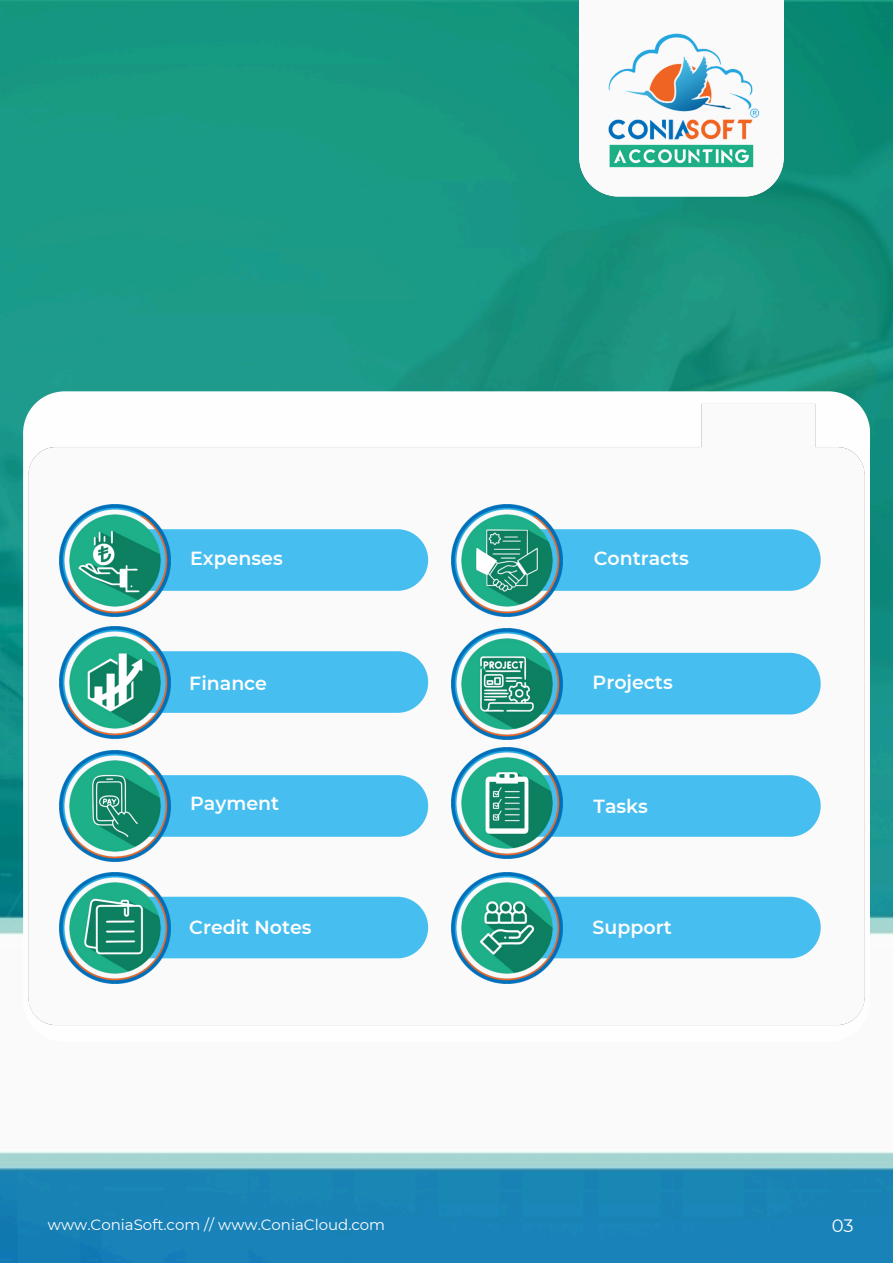
<style>
.page{position:relative;width:893px;height:1263px;background:#fff}
.page>*{position:absolute;margin:0;border:0;box-sizing:border-box;transform-origin:0 0}
.t1{font:600 18.98px "Montserrat";color:#fefefe}
.t2{font:17.92px "Montserrat";color:#fefefe}
.t3{font:15px "Montserrat";color:#fefefe}
</style>
<div class="page">
<img style="left:0;top:0;width:893px;height:1263px">
<svg style="left:23px;top:391px;width:846px;height:651px"></svg>
<img style="left:23px;top:399px;width:847px;height:632px">
<img style="left:60px;top:505px;width:111px;height:111px">
<img style="left:60px;top:627px;width:111px;height:111px">
<img style="left:60px;top:750px;width:111px;height:112px">
<img style="left:60px;top:872px;width:111px;height:111px">
<img style="left:451px;top:505px;width:112px;height:111px">
<img style="left:451px;top:628px;width:112px;height:112px">
<img style="left:451px;top:747px;width:112px;height:112px">
<img style="left:451px;top:872px;width:112px;height:111px">
<img style="left:579px;top:0;width:204px;height:196px">
<img style="left:531px;top:10px;width:305px;height:178px">
<p class="t1" style="left:190px;top:546px;width:94px">Expenses</p>
<h1 class="t1" style="left:594px;top:546px;width:97px">Contracts</h1>
<p class="t1" style="left:189px;top:671px;width:79px">Finance</p>
<p class="t1" style="left:592px;top:670px;width:82px">Projects</p>
<h1 class="t1" style="left:190px;top:792px;width:90px">Payment</h1>
<p class="t1" style="left:593px;top:794px;width:56px">Tasks</p>
<h1 class="t1" style="left:189px;top:916px;width:124px">Credit Notes</h1>
<h1 class="t1" style="left:592px;top:916px;width:81px">Support</h1>
<p class="t3" style="left:48px;top:1215px;width:339px">www.ConiaSoft.com // www.ConiaCloud.com</p>
<p class="t2" style="left:831px;top:1214px;width:24px">03</p>
</div>
